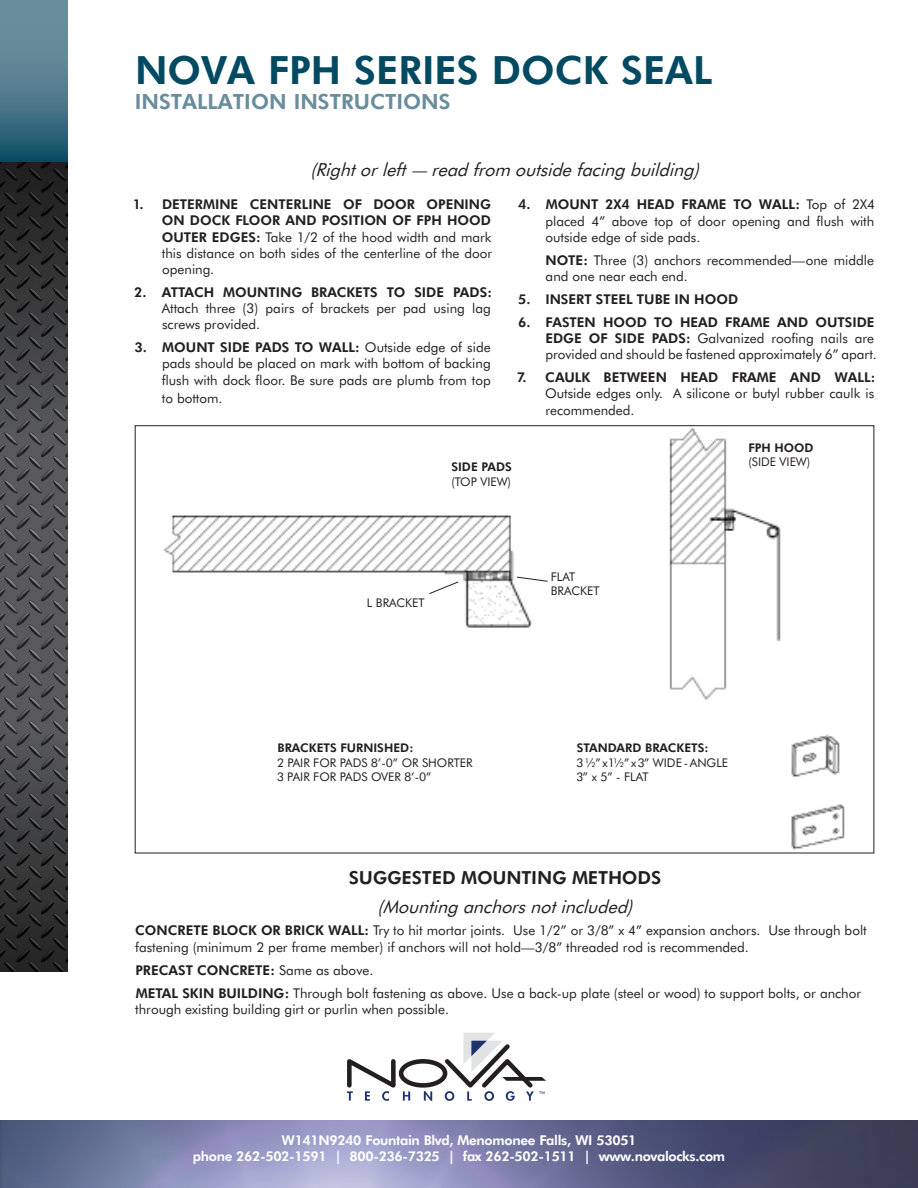
<style>
.page{position:relative;width:918px;height:1188px;background:#fff}
.page>*{position:absolute;margin:0;border:0;box-sizing:border-box;transform-origin:0 0}
.TESTIMONIAL{font:700 39px "Futura BT";color:#024a61}
.TESTIMONIAL-2{font:700 21px "Futura BT";color:#698d9c}
.t1{font:italic 18px "Futura BT";color:#231f20}
.t2{font:700 18px "Futura BT";color:#231f20}
.t3{font:13.5px/16.2px "Futura BT";color:#231f20;text-align:justify}
.t4{font:700 13.5px/16.2px "Futura BT";letter-spacing:-.025em;color:#fff;text-align:center}
.t5{font:700 13.5px "Futura BT";color:#231f20}
.t6{font:12px/14.4px "Futura BT";color:#231f20}
.t7{font:700 12px "Futura BT";color:#231f20}
.s1{font-family:"Minion Pro"}
.s2{font-weight:700}
.s3{font-weight:400}
</style>
<div class="page">
<img style="left:0;top:1120px;width:918px;height:68px">
<div style="left:399px;top:1059px;width:48px;height:29px;border:5px solid #231f20;border-radius:50%"></div>
<svg style="left:346px;top:1059px;width:64px;height:42px"></svg>
<svg style="left:424px;top:1091px;width:8px;height:10px"></svg>
<svg style="left:441px;top:1033px;width:105px;height:68px"></svg>
<svg style="left:0;top:0;width:68px;height:162px;background:#4d798b"></svg>
<img style="left:0;top:162px;width:68px;height:809px">
<img style="left:164px;top:428px;width:681px;height:422px">
<svg style="left:428px;top:581px;width:31px;height:14px"></svg>
<svg style="left:516px;top:576px;width:32px;height:6px"></svg>
<p class="TESTIMONIAL" style="left:135px;top:43px;width:579px">NOVA FPH SERIES DOCK SEAL</p>
<p class="TESTIMONIAL-2" style="left:135px;top:87px;width:317px">INSTALLATION INSTRUCTIONS</p>
<p class="t1" style="left:310px;top:158px;width:396px">(Rightorleft<span class="s1">—</span> readfrom outsidefacingbuilding)</p>
<p class="t3" style="left:162px;top:196px;width:332px;text-indent:-29px"><span class="s2">1. DETERMINE CENTERLINE OF DOOR OPENING ON DOCK FLOOR AND POSITION OF FPH HOOD OUTER EDGES:</span> Take 1/2 of the hood width and mark this distance on both sides of the centerline of the door opening.</p>
<p class="t3" style="left:162px;top:284px;width:332px;text-indent:-28px"><span class="s2">2. ATTACH MOUNTING BRACKETS TO SIDE PADS:<br></span>Attach three (3) pairs of brackets per pad using lag screws provided.</p>
<p class="t3" style="left:162px;top:339px;width:330px;text-indent:-27px"><span class="s2">3. MOUNT SIDE PADS TO WALL:</span> Outside edge of side pads should be placed on mark with bottom of backing flush with dock floor. Be sure pads are plumb from top</p>
<p class="t3" style="left:162px;top:389px;width:62px">to bottom.</p>
<p class="t3" style="left:545px;top:196px;width:331px;text-indent:-27px"><span class="s2">4. MOUNT 2X4 HEAD FRAME TO WALL:</span> Top of 2X4 placed 4” above top of door opening and flush with outside edge of side pads.</p>
<p class="t3" style="left:545px;top:251px;width:330px"><span class="s2">NOTE:</span> Three (3) anchors recommended—one middle and one near each end.</p>
<p class="t5" style="left:518px;top:290px;width:221px">5. INSERT STEEL TUBE IN HOOD</p>
<p class="t3" style="left:545px;top:313px;width:333px;text-align:left;text-indent:-27px"><span class="s2">6. FASTEN HOOD TO HEAD FRAME AND OUTSIDE<br>EDGE OF SIDE PADS:</span> Galvanized roofing nails are provided and should be fastened approximately 6” apart.</p>
<p class="t3" style="left:545px;top:369px;width:332px;text-indent:-28px"><span class="s2">7. CAULK BETWEEN HEAD FRAME AND WALL:<br></span>Outside edges only. A silicone or butyl rubber caulk is recommended.</p>
<p class="t6" style="left:451px;top:460px;width:62px"><span class="s2">SIDE PADS </span>(TOP VIEW)</p>
<p class="t6" style="left:367px;top:595px;width:59px">L BRACKET</p>
<p class="t6" style="left:551px;top:569px;width:50px">FLAT<br>BRACKET</p>
<p class="t7" style="left:748px;top:439px;width:67px">FPH HOOD</p>
<p class="t6" style="left:748px;top:454px;width:63px">(SIDE VIEW)</p>
<p class="t7" style="left:278px;top:740px;width:137px">BRACKETS FURNISHED:</p>
<p class="t6" style="left:278px;top:755px;width:197px">2 PAIR FOR PADS 8’-0” OR SHORTER<br>3 PAIR FOR PADS OVER 8’-0”</p>
<p class="t7" style="left:577px;top:739px;width:133px">STANDARD BRACKETS:</p>
<p class="t6" style="left:577px;top:755px;width:153px">3 ½” x 1½” x 3” WIDE - ANGLE</p>
<p class="t6" style="left:577px;top:769px;width:73px">3” x 5” - FLAT</p>
<p class="t2" style="left:349px;top:865px;width:314px">SUGGESTED MOUNTING METHODS</p>
<p class="t1" style="left:378px;top:894px;width:262px">(Mountinganchorsnotincluded)</p>
<p class="t3" style="left:135px;top:922px;width:733px"><span class="s2">CONCRETE BLOCK OR BRICK WALL:</span> Try to hit mortar joints. Use 1/2” or 3/8” x 4” expansion anchors. Use through bolt fastening (minimum 2 per frame member) if anchors will not hold—3/8” threaded rod is recommended.</p>
<p class="t5" style="left:135px;top:960px;width:239px">PRECAST CONCRETE: <span class="s3">Same as above.</span></p>
<p class="t3" style="left:135px;top:984px;width:727px"><span class="s2">METAL SKIN BUILDING:</span> Through bolt fastening as above. Use a back-up plate (steel or wood) to support bolts, or anchor through existing building girt or purlin when possible.</p>
<p class="t4" style="left:193px;top:1131px;width:534px">W141N9240 Fountain Blvd, Menomonee Falls, WI 53051<br>phone 262-502-1591 | 800-236-7325 | fax 262-502-1511 | www.novalocks.com</p>
</div>
